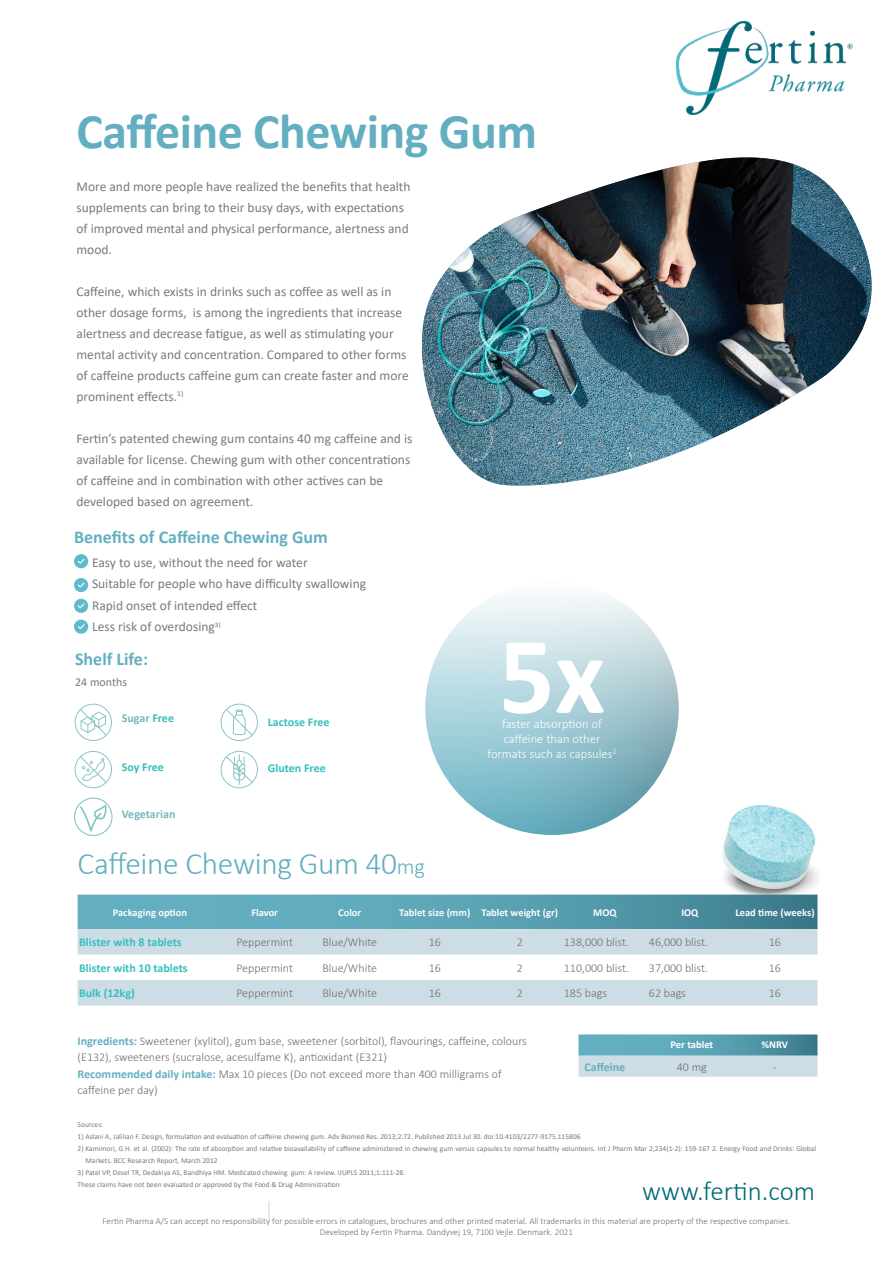
<style>
.page{position:relative;width:893px;height:1263px;background:#fff}
.page>*{position:absolute;margin:0;border:0;box-sizing:border-box;transform-origin:0 0}
.t1{font:700 110.55px "Calibri";color:#fff}
.t2{font:700 49.95px "Calibri";letter-spacing:-.01em;color:#63afc1}
.t3{font:300 31.5px "Calibri";letter-spacing:-.01em;color:#63afc1}
.t4{font:300 27px "Calibri";color:#006a79}
.t5{font:700 18px "Calibri";color:#63afc1}
.t6{font:13.5px/21px "Calibri";color:#797b7e}
.t7{font:300 12.6px "Calibri";color:#fff}
.Table_ingredients_ce{font:300 12px/16.5px "Calibri";color:#6c6d70}
.t8{font:700 12px "Calibri";color:#36bfbf}
.t9{font:700 12px "Calibri";color:#76b9bd}
.t10{font:12px "Calibri";color:#797b7e}
.Table_ingredients_ce-2{font:700 12px "Calibri";color:#63afc1}
.t11{font:700 10.5px "Calibri";color:#fcfcfc}
.t12{font:700 10.5px "Calibri";color:#fff}
.t13{font:300 9px "Calibri";color:#6c6c6f}
.t14{font:7.5px/12px "Calibri";color:#797b7e}
.s1{color:#36bfbf}
.s2{font-size:22.5px}
.s3{font-weight:700;color:#63afc1}
</style>
<div class="page">
<svg style="left:269px;top:1201px;width:1px;height:19px"></svg>
<img style="left:676px;top:22px;width:177px;height:92px">
<img style="left:421px;top:157px;width:451px;height:328px">
<svg style="left:75px;top:704px;width:37px;height:37px"></svg>
<svg style="left:221px;top:704px;width:37px;height:37px"></svg>
<svg style="left:221px;top:751px;width:37px;height:37px"></svg>
<svg style="left:75px;top:751px;width:37px;height:37px"></svg>
<svg style="left:80px;top:805px;width:27px;height:26px"></svg>
<div style="left:74px;top:797px;width:39px;height:39px;border:1px solid #87c5c9;border-radius:50%"></div>
<svg style="left:74px;top:554px;width:14px;height:14px"></svg>
<svg style="left:74px;top:578px;width:14px;height:14px"></svg>
<svg style="left:74px;top:599px;width:14px;height:14px"></svg>
<svg style="left:74px;top:619px;width:14px;height:15px"></svg>
<svg style="left:425px;top:581px;width:254px;height:254px;background:#abcfd8"></svg>
<img style="left:722px;top:805px;width:96px;height:101px">
<svg style="left:578px;top:1034px;width:239px;height:43px;background:#94bfcc"></svg>
<svg style="left:78px;top:894px;width:739px;height:60px;background:#89bac7"></svg>
<div style="left:78px;top:980px;width:739px;height:26px;background:#cddde6"></div>
<p class="t2" style="left:77px;top:96px;width:462px">Caffeine Chewing Gum</p>
<p class="t6" style="left:77px;top:175px;width:336px">More and more people have realized the benefits that health supplements can bring to their busy days, with expectations of improved mental and physical performance, alertness and mood.</p>
<p class="t6" style="left:77px;top:280px;width:334px">Caffeine, which exists in drinks such as coffee as well as in other dosage forms, is among the ingredients that increase alertness and decrease fatigue, as well as stimulating your mental activity and concentration. Compared to other forms of caffeine products caffeine gum can create faster and more prominent effects.<sup>1)</sup></p>
<p class="t6" style="left:77px;top:427px;width:337px">Fertin’s patented chewing gum contains 40 mg caffeine and is available for license. Chewing gum with other concentrations of caffeine and in combination with other actives can be developed based on agreement.</p>
<p class="t5" style="left:74px;top:524px;width:255px">Benefits of Caffeine Chewing Gum</p>
<p class="t6" style="left:92px;top:552px;width:217px">Easy to use, without the need for water</p>
<p class="t6" style="left:92px;top:573px;width:276px">Suitable for people who have difficulty swallowing</p>
<p class="t6" style="left:92px;top:594px;width:167px">Rapid onset of intended effect</p>
<p class="t6" style="left:92px;top:616px;width:130px">Less risk of overdosing<sup>3)</sup></p>
<p class="t5" style="left:75px;top:647px;width:74px">Shelf Life:</p>
<p class="t10" style="left:75px;top:674px;width:53px">24 months</p>
<p class="t9" style="left:122px;top:710px;width:54px">Sugar <span class="s1">Free</span></p>
<p class="t8" style="left:122px;top:758px;width:44px">Soy Free</p>
<p class="t9" style="left:122px;top:805px;width:55px">Vegetarian</p>
<p class="t8" style="left:268px;top:713px;width:63px">Lactose Free</p>
<p class="t8" style="left:268px;top:759px;width:59px">Gluten Free</p>
<p class="t1" style="left:499px;top:598px;width:108px">5x</p>
<p class="t7" style="left:502px;top:716px;width:101px">faster absorption of</p>
<p class="t7" style="left:504px;top:731px;width:98px">caffeine than other</p>
<p class="t7" style="left:488px;top:746px;width:130px">formats such as capsules<sup>2</sup></p>
<p class="t3" style="left:78px;top:844px;width:349px">Caffeine Chewing Gum 40<span class="s2">mg</span></p>
<p class="t11" style="left:113px;top:905px;width:76px">Packaging option</p>
<p class="t11" style="left:251px;top:905px;width:28px">Flavor</p>
<p class="t11" style="left:338px;top:905px;width:25px">Color</p>
<p class="t11" style="left:399px;top:905px;width:73px">Tablet size (mm)</p>
<p class="t11" style="left:482px;top:905px;width:78px">Tablet weight (gr)</p>
<p class="t11" style="left:593px;top:905px;width:25px">MOQ</p>
<p class="t11" style="left:681px;top:905px;width:19px">IOQ</p>
<p class="t11" style="left:735px;top:905px;width:81px">Lead time (weeks)</p>
<p class="t8" style="left:79px;top:934px;width:104px">Blister with 8 tablets</p>
<p class="Table_ingredients_ce" style="left:236px;top:934px;width:58px">Peppermint</p>
<p class="Table_ingredients_ce" style="left:322px;top:934px;width:56px">Blue/White</p>
<p class="Table_ingredients_ce" style="left:429px;top:934px;width:14px">16</p>
<p class="Table_ingredients_ce" style="left:517px;top:934px;width:8px">2</p>
<p class="Table_ingredients_ce" style="left:564px;top:934px;width:67px">138,000 blist.</p>
<p class="Table_ingredients_ce" style="left:649px;top:934px;width:60px">46,000 blist.</p>
<p class="Table_ingredients_ce" style="left:769px;top:934px;width:14px">16</p>
<p class="t8" style="left:79px;top:959px;width:110px">Blister with 10 tablets</p>
<p class="Table_ingredients_ce" style="left:236px;top:959px;width:58px">Peppermint</p>
<p class="Table_ingredients_ce" style="left:322px;top:959px;width:56px">Blue/White</p>
<p class="Table_ingredients_ce" style="left:429px;top:959px;width:14px">16</p>
<p class="Table_ingredients_ce" style="left:517px;top:959px;width:8px">2</p>
<p class="Table_ingredients_ce" style="left:564px;top:959px;width:67px">110,000 blist.</p>
<p class="Table_ingredients_ce" style="left:649px;top:959px;width:60px">37,000 blist.</p>
<p class="Table_ingredients_ce" style="left:769px;top:959px;width:14px">16</p>
<p class="t8" style="left:79px;top:985px;width:57px">Bulk (12kg)</p>
<p class="Table_ingredients_ce" style="left:236px;top:985px;width:58px">Peppermint</p>
<p class="Table_ingredients_ce" style="left:322px;top:985px;width:56px">Blue/White</p>
<p class="Table_ingredients_ce" style="left:429px;top:985px;width:14px">16</p>
<p class="Table_ingredients_ce" style="left:517px;top:985px;width:8px">2</p>
<p class="Table_ingredients_ce" style="left:564px;top:985px;width:45px">185 bags</p>
<p class="Table_ingredients_ce" style="left:649px;top:985px;width:39px">62 bags</p>
<p class="Table_ingredients_ce" style="left:769px;top:985px;width:14px">16</p>
<p class="Table_ingredients_ce" style="left:78px;top:1032px;width:451px"><span class="s3">Ingredients:</span> Sweetener (xylitol), gum base, sweetener (sorbitol), flavourings, caffeine, colours (E132), sweeteners (sucralose, acesulfame K), antioxidant (E321)</p>
<p class="Table_ingredients_ce" style="left:78px;top:1065px;width:425px"><span class="s3">Recommended daily intake:</span> Max 10 pieces (Do not exceed more than 400 milligrams of caffeine per day)</p>
<p class="t12" style="left:671px;top:1037px;width:44px">Per tablet</p>
<p class="t12" style="left:762px;top:1037px;width:28px">%NRV</p>
<p class="Table_ingredients_ce-2" style="left:584px;top:1058px;width:42px">Caffeine</p>
<p class="Table_ingredients_ce" style="left:677px;top:1058px;width:32px">40 mg</p>
<p class="Table_ingredients_ce" style="left:773px;top:1058px;width:5px">-</p>
<p class="t14" style="left:78px;top:1118px;width:27px">Sources:</p>
<p class="t14" style="left:78px;top:1130px;width:504px">1) Aslani A, Jalilian F. Design, formulation and evaluation of caffeine chewing gum. Adv Biomed Res. 2013;2:72. Published 2013 Jul 30. doi:10.4103/2277-9175.115806</p>
<p class="t14" style="left:85px;top:1142px;width:732px;text-indent:-8px">2) Kamimori, G.H. et al. (2002): The rate of absorption and relative bioavailability of caffeine administered in chewing gum versus capsules to normal healthy volunteers. Int J Pharm Mar 2;234(1-2): 159-167 2. Energy Food and Drinks: Global<br>Markets. BCC Research Report, March 2012</p>
<p class="t14" style="left:78px;top:1166px;width:329px">3) Patel VP, Desel TR, Dedakiya AS, Bandhiya HM. Medicated chewing gum: A review. IJUPLS 2011;1:111‑28.</p>
<p class="t14" style="left:78px;top:1178px;width:264px">These claims have not been evaluated or approved by the Food &amp; Drug Administration</p>
<p class="t4" style="left:642px;top:1174px;width:174px">www.fertin.com</p>
<p class="t13" style="left:103px;top:1215px;width:689px">Fertin Pharma A/S can accept no responsibility for possible errors in catalogues, brochures and other printed material. All trademarks in this material are property of the respective companies.</p>
<p class="t13" style="left:320px;top:1226px;width:255px">Developed by Fertin Pharma. Dandyvej 19, 7100 Vejle. Denmark. 2021</p>
</div>
